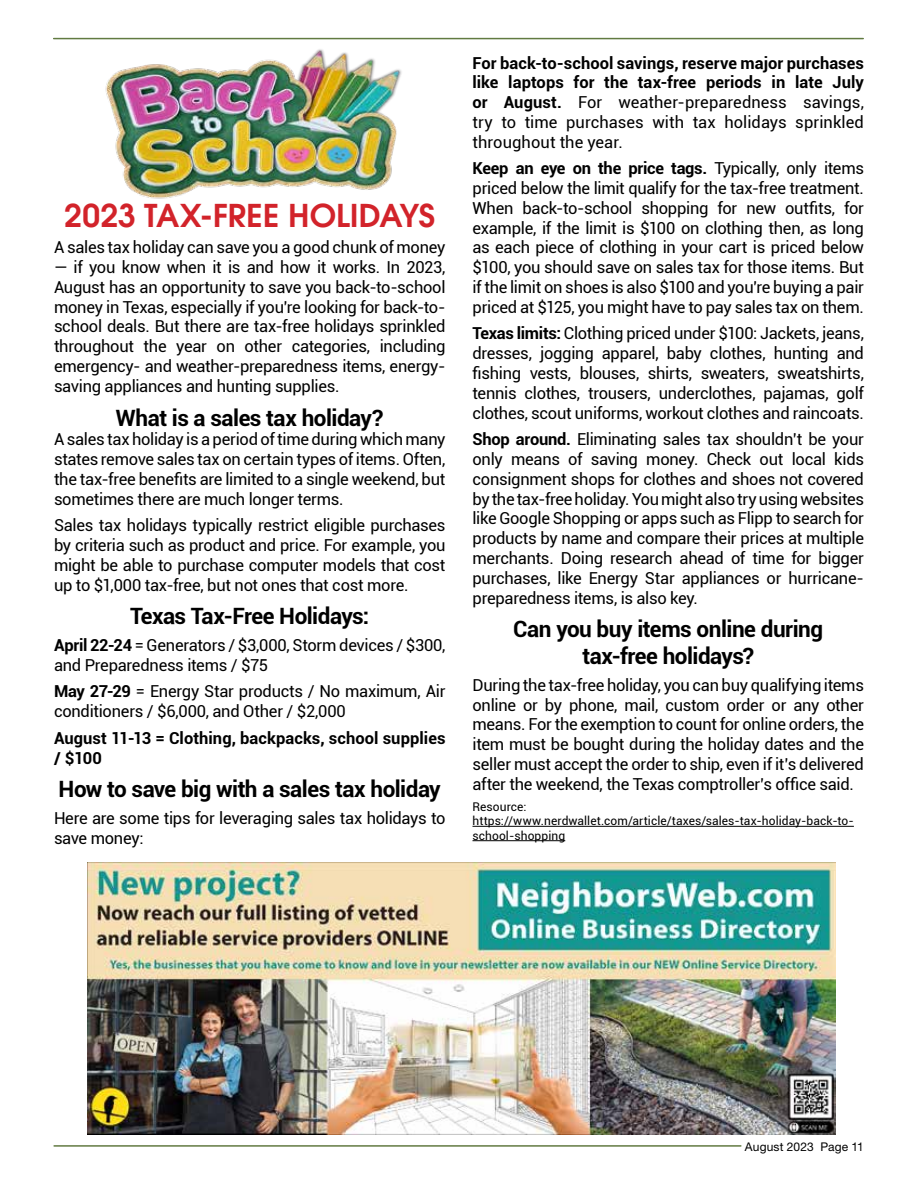
<style>
.page{position:relative;width:918px;height:1188px;background:#fff}
.page>*{position:absolute;margin:0;border:0;box-sizing:border-box;transform-origin:0 0}
.t1{font:600 31.5px "Avant Garde";color:#d2232a}
.t2{font:700 22.5px/27px "Roboto";letter-spacing:-.02em;color:#000;text-align:center}
.t3{font:16.5px/19.8px "Roboto";letter-spacing:-.015em;color:#000;text-align:justify}
.t4{font:700 16.5px/19.8px "Roboto";letter-spacing:.005em;color:#000}
.t5{font:12px/14.4px "Roboto";letter-spacing:.005em;color:#000}
.t6{font:12px "Helvetica Neue LT Std";letter-spacing:.01em;color:#000}
.s1{font-weight:700}
.s2{font-weight:400}
</style>
<div class="page">
<img style="left:87px;top:862px;width:749px;height:272px">
<hr style="left:54px;top:38px;width:809px;height:1px;background:#617a41">
<hr style="left:54px;top:1145px;width:687px;height:2px;background:#617a41">
<img style="left:98px;top:39px;width:311px;height:160px">
<hr style="left:472px;top:826px;width:382px;height:1px;background:#000">
<hr style="left:472px;top:840px;width:93px;height:1px;background:#000">
<h1 class="t1" style="left:64px;top:194px;width:372px">2023 TAX-FREE HOLIDAYS</h1>
<p class="t3" style="left:54px;top:237px;width:393px">A sales tax holiday can save you a good chunk of money</p>
<p class="t3" style="left:54px;top:257px;width:393px">— if you know when it is and how it works. In 2023, August has an opportunity to save you back-to-school money in Texas, especially if you're looking for back-to&shy;school deals. But there are tax-free holidays sprinkled throughout the year on other categories, including emergency- and weather-preparedness items, energy&shy;saving appliances and hunting supplies.</p>
<h2 class="t2" style="left:116px;top:403px;width:269px">What is a sales tax holiday?</h2>
<p class="t3" style="left:54px;top:429px;width:393px">A sales tax holiday is a period of time during which many states remove sales tax on certain types of items. Often, the tax-free benefits are limited to a single weekend, but sometimes there are much longer terms.</p>
<p class="t3" style="left:54px;top:515px;width:393px">Sales tax holidays typically restrict eligible purchases by criteria such as product and price. For example, you might be able to purchase computer models that cost up to $1,000 tax-free, but not ones that cost more.</p>
<h2 class="t2" style="left:130px;top:602px;width:241px">Texas Tax-Free Holidays:</h2>
<p class="t3" style="left:54px;top:635px;width:393px"><span class="s1">April 22-24</span> = Generators / $3,000, Storm devices / $300, and Preparedness items / $75</p>
<p class="t3" style="left:54px;top:681px;width:393px"><span class="s1">May 27-29</span> = Energy Star products / No maximum, Air conditioners / $6,000, and Other / $2,000</p>
<p class="t4" style="left:54px;top:727px;width:393px">August 11-13 = Clothing, backpacks, school supplies / $100</p>
<h2 class="t2" style="left:59px;top:775px;width:384px">How to save big with a sales tax holiday</h2>
<p class="t3" style="left:54px;top:807px;width:393px">Here are some tips for leveraging sales tax holidays to save money:</p>
<p class="t4" style="left:472px;top:52px;width:393px;text-align:justify">For back-to-school savings, reserve major purchases like laptops for the tax-free periods in late July or August. <span class="s2">For weather-preparedness savings, try to time purchases with tax holidays sprinkled throughout the year.</span></p>
<p class="t3" style="left:472px;top:158px;width:393px"><span class="s1">Keep an eye on the price tags.</span> Typically, only items priced below the limit qualify for the tax-free treatment.<br>When back-to-school shopping for new outfits, for example, if the limit is $100 on clothing then, as long as each piece of clothing in your cart is priced below $100, you should save on sales tax for those items. But if the limit on shoes is also $100 and you're buying a pair priced at $125, you might have to pay sales tax on them.</p>
<p class="t3" style="left:472px;top:323px;width:393px"><span class="s1">Texas limits:</span> Clothing priced under $100: Jackets, jeans, dresses, jogging apparel, baby clothes, hunting and fishing vests, blouses, shirts, sweaters, sweatshirts, tennis clothes, trousers, underclothes, pajamas, golf clothes, scout uniforms, workout clothes and raincoats.</p>
<p class="t3" style="left:472px;top:429px;width:393px"><span class="s1">Shop around.</span> Eliminating sales tax shouldn’t be your only means of saving money. Check out local kids consignment shops for clothes and shoes not covered by the tax-free holiday. You might also try using websites like Google Shopping or apps such as Flipp to search for products by name and compare their prices at multiple merchants. Doing research ahead of time for bigger purchases, like Energy Star appliances or hurricane&shy;preparedness items, is also key.</p>
<h2 class="t2" style="left:513px;top:615px;width:311px">Can you buy items online during tax-free holidays?</h2>
<p class="t3" style="left:472px;top:675px;width:393px">During the tax-free holiday, you can buy qualifying items online or by phone, mail, custom order or any other means. For the exemption to count for online orders, the item must be bought during the holiday dates and the seller must accept the order to ship, even if it’s delivered after the weekend, the Texas comptroller’s office said.</p>
<p class="t5" style="left:472px;top:799px;width:383px">Resource: https://www.nerdwallet.com/article/taxes/sales-tax-holiday-back-to&shy;school-shopping</p>
<p class="t6" style="left:745px;top:1140px;width:121px">August 2023 Page 11</p>
</div>
